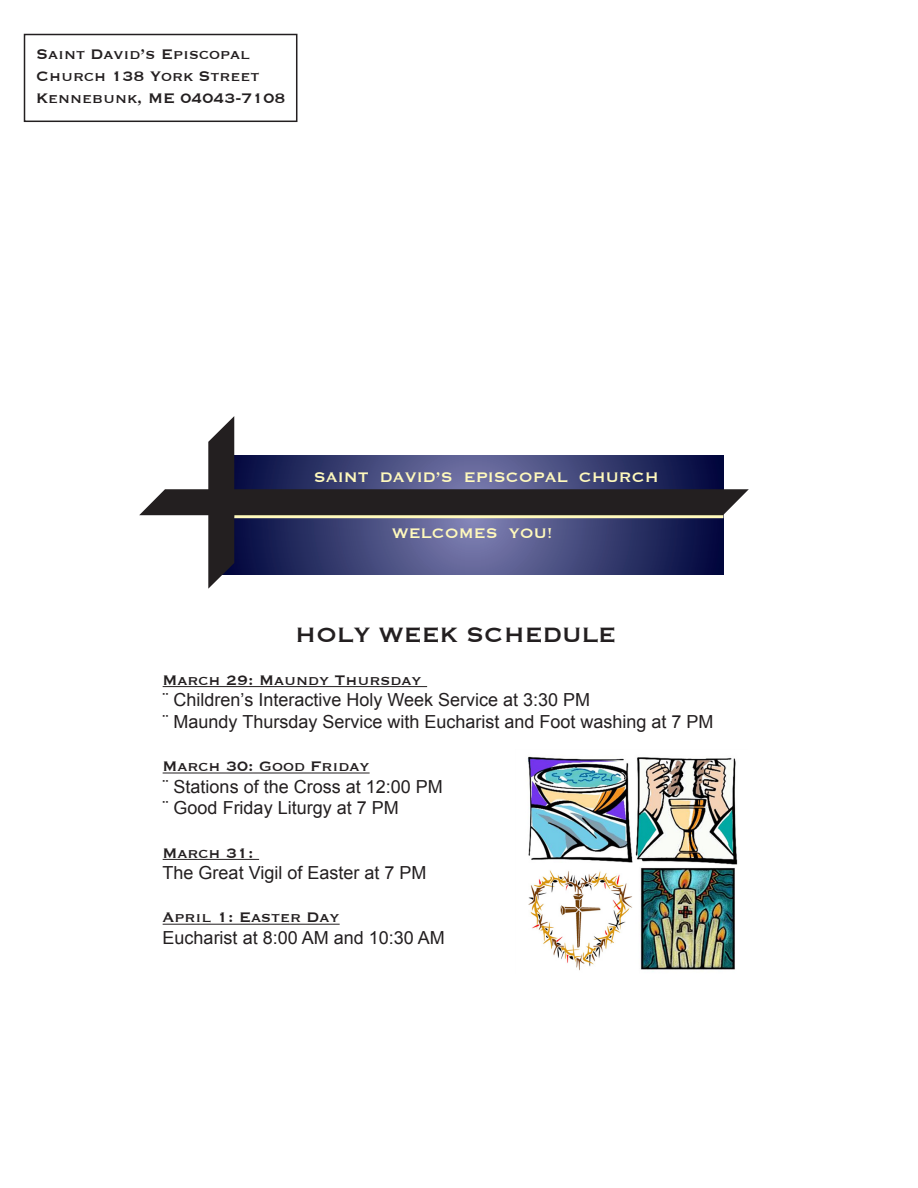
<style>
.page{position:relative;width:918px;height:1188px;background:#fff}
.page>*{position:absolute;margin:0;border:0;box-sizing:border-box;transform-origin:0 0}
.t1{font:27px "Copperplate";color:#231f20}
.t2{font:18px/21.6px "Arial";color:#231f20}
.t3{font:18px/21.6px "Copperplate";color:#231f20}
.t4{font:18px "Copperplate";color:#fff9bc}
.s1{font-family:"Copperplate"}
</style>
<div class="page">
<svg style="left:139px;top:416px;width:610px;height:173px"></svg>
<div style="left:24px;top:34px;width:273px;height:88px;border:2px solid #231f20"></div>
<hr style="left:163px;top:686px;width:264px;height:1px;background:#231f20">
<hr style="left:163px;top:773px;width:207px;height:1px;background:#231f20">
<hr style="left:163px;top:859px;width:96px;height:1px;background:#231f20">
<hr style="left:163px;top:924px;width:177px;height:1px;background:#231f20">
<img style="left:527px;top:756px;width:211px;height:215px">
<p class="t3" style="left:36px;top:43px;width:225px">Saint David’s Episcopal<br>Church 138 York Street</p>
<p class="t3" style="left:36px;top:86px;width:251px">Kennebunk, ME 04043-7108</p>
<p class="t4" style="left:314px;top:465px;width:346px">SAINT DAVID’S EPISCOPAL CHURCH</p>
<p class="t4" style="left:392px;top:521px;width:162px">WELCOMES YOU!</p>
<p class="t1" style="left:295px;top:617px;width:323px">HOLY WEEK SCHEDULE</p>
<p class="t3" style="left:163px;top:668px;width:261px">March 29: Maundy Thursday</p>
<p class="t2" style="left:163px;top:689px;width:429px">¨ Children’s Interactive Holy Week Service at 3:30 PM</p>
<p class="t2" style="left:163px;top:711px;width:552px">¨ Maundy Thursday Service with Eucharist and Foot washing at 7 PM</p>
<p class="t3" style="left:163px;top:755px;width:208px">March 30: Good Friday</p>
<p class="t2" style="left:163px;top:776px;width:282px">¨ Stations of the Cross at 12:00 PM</p>
<p class="t2" style="left:163px;top:797px;width:238px">¨ Good Friday Liturgy at 7 PM</p>
<p class="t2" style="left:163px;top:841px;width:265px"><span class="s1">March 31:<br></span>The Great Vigil of Easter at 7 PM</p>
<p class="t2" style="left:163px;top:905px;width:284px"><span class="s1">April 1: Easter Day<br></span>Eucharist at 8:00 AM and 10:30 AM</p>
</div>
